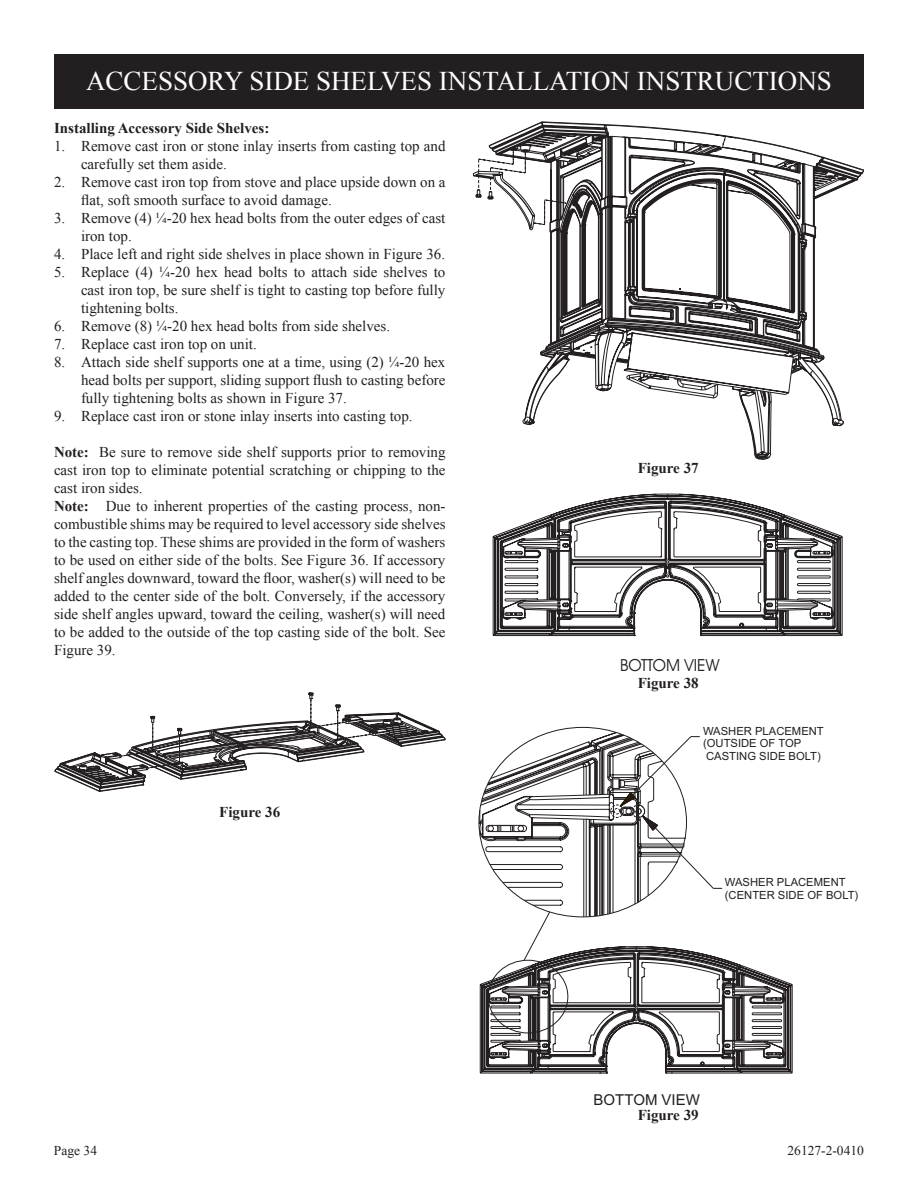
<style>
.page{position:relative;width:918px;height:1188px;background:#fff}
.page>*{position:absolute;margin:0;border:0;box-sizing:border-box;transform-origin:0 0}
.t1{font:27px "Times New Roman";color:#fff}
.t2{font:16.8px "Avant Garde IT Cby BT";color:#231f20}
.t3{font:15px/18px "Times New Roman";color:#231f20}
.t4{font:700 15px "Times New Roman";color:#231f20}
.t5{font:15px "Arial";color:#231f20}
.t6{font:13.5px "Times New Roman";color:#231f20}
.t7{font:11.25px/12.6px "Arial";color:#231f20}
.s1{font-weight:700}
</style>
<div class="page">
<div style="left:54px;top:54px;width:810px;height:54px;background:#231f20"></div>
<svg style="left:55px;top:692px;width:390px;height:100px"></svg>
<svg style="left:756px;top:157px;width:86px;height:302px"></svg>
<svg style="left:473px;top:122px;width:351px;height:336px"></svg>
<svg style="left:493px;top:494px;width:350px;height:142px"></svg>
<svg style="left:478px;top:732px;width:315px;height:342px"></svg>
<h1 class="t1" style="left:86px;top:63px;width:747px">ACCESSORY SIDE SHELVES INSTALLATION INSTRUCTIONS</h1>
<p class="t4" style="left:54px;top:118px;width:217px">Installing Accessory Side Shelves:</p>
<p class="t3" style="left:81px;top:137px;width:366px;text-indent:-27px">1. Remove cast iron or stone inlay inserts from casting top and carefully set them aside.</p>
<p class="t3" style="left:81px;top:173px;width:366px;text-indent:-27px">2. Remove cast iron top from stove and place upside down on a flat, soft smooth surface to avoid damage.</p>
<p class="t3" style="left:81px;top:209px;width:366px;text-indent:-27px">3. Remove (4) ¼-20 hex head bolts from the outer edges of cast iron top.</p>
<p class="t3" style="left:54px;top:245px;width:393px">4. Place left and right side shelves in place shown in Figure 36.</p>
<p class="t3" style="left:81px;top:263px;width:366px;text-align:justify;text-indent:-27px">5. Replace (4) ¼-20 hex head bolts to attach side shelves to cast iron top, be sure shelf is tight to casting top before fully tightening bolts.</p>
<p class="t3" style="left:54px;top:317px;width:338px">6. Remove (8) ¼-20 hex head bolts from side shelves.</p>
<p class="t3" style="left:54px;top:335px;width:204px">7. Replace cast iron top on unit.</p>
<p class="t3" style="left:81px;top:353px;width:366px;text-align:justify;text-indent:-27px">8. Attach side shelf supports one at a time, using (2) ¼-20 hex head bolts per support, sliding support flush to casting before fully tightening bolts as shown in Figure 37.</p>
<p class="t3" style="left:54px;top:407px;width:360px">9. Replace cast iron or stone inlay inserts into casting top.</p>
<p class="t3" style="left:54px;top:443px;width:393px"><span class="s1">Note:</span> Be sure to remove side shelf supports prior to removing cast iron top to eliminate potential scratching or chipping to the cast iron sides.<br><span class="s1">Note:</span> Due to inherent properties of the casting process, non&shy;combustible shims may be required to level accessory side shelves to the casting top. These shims are provided in the form of washers to be used on either side of the bolts. See Figure 36. If accessory shelf angles downward, toward the floor, washer(s) will need to be added to the center side of the bolt. Conversely, if the accessory side shelf angles upward, toward the ceiling, washer(s) will need to be added to the outside of the top casting side of the bolt. See Figure 39.</p>
<p class="t4" style="left:638px;top:457px;width:62px">Figure 37</p>
<p class="t2" style="left:620px;top:654px;width:101px">BOTTOM VIEW</p>
<p class="t4" style="left:638px;top:673px;width:62px">Figure 38</p>
<p class="t4" style="left:219px;top:801px;width:62px">Figure 36</p>
<p class="t7" style="left:703px;top:726px;width:122px">WASHER PLACEMENT (OUTSIDE OF TOP<br>CASTING SIDE BOLT)</p>
<p class="t7" style="left:725px;top:877px;width:135px">WASHER PLACEMENT (CENTER SIDE OF BOLT)</p>
<p class="t5" style="left:594px;top:1090px;width:108px">BOTTOM VIEW</p>
<p class="t4" style="left:638px;top:1105px;width:62px">Figure 39</p>
<p class="t6" style="left:54px;top:1142px;width:45px">Page 34</p>
<p class="t6" style="left:788px;top:1142px;width:78px">26127-2-0410</p>
</div>
